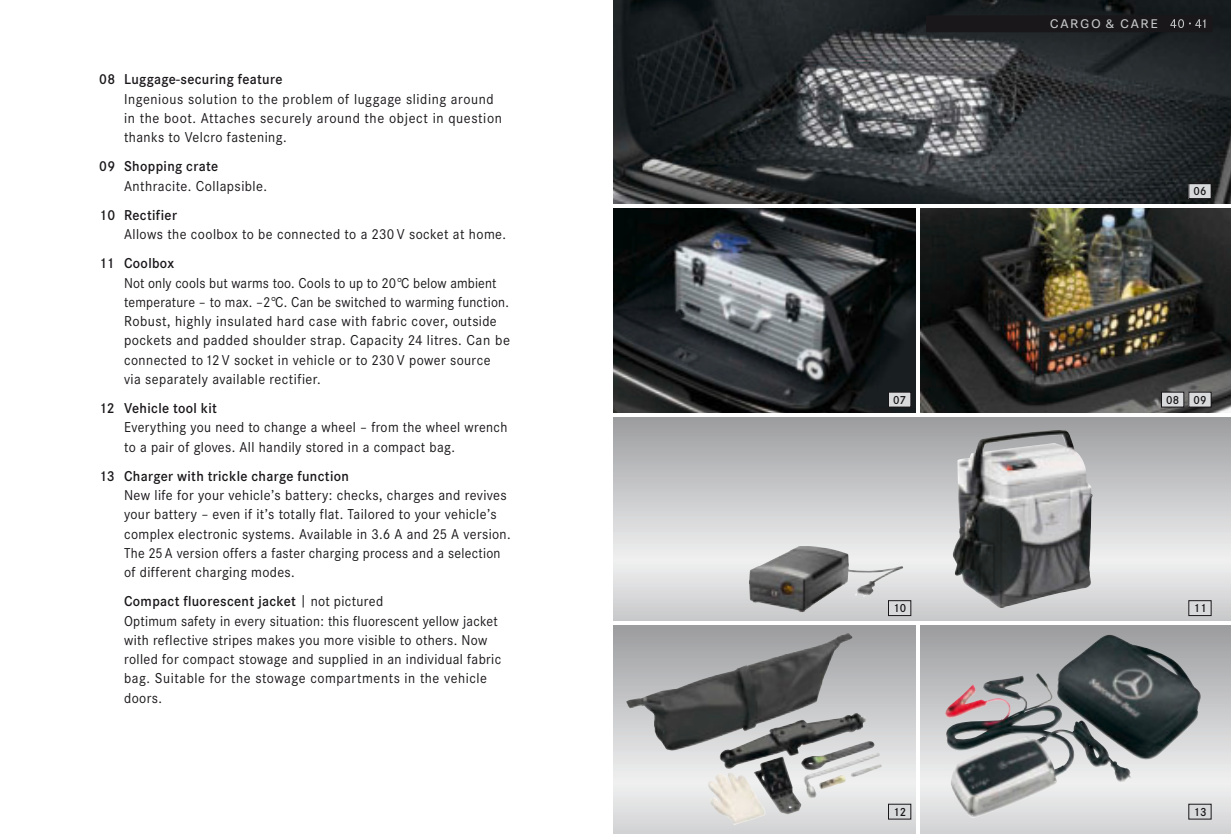
<style>
.page{position:relative;width:1231px;height:834px;background:#fff}
.page>*{position:absolute;margin:0;border:0;box-sizing:border-box;transform-origin:0 0}
.t1{font:17.5px "Corporate S Pro";letter-spacing:.075em;color:#c3c6c8}
.t2{font:14.88px/19.2px "Corporate S Pro";letter-spacing:.025em;color:#1a171a;scale:.95 1}
.t3{font:14.88px/19.2px "Corporate S Pro";letter-spacing:.025em;color:#1a171a;scale:.93 1}
.t4{font:14.88px/19.2px "Corporate S Pro";letter-spacing:.025em;color:#1a171a;scale:.96 1}
.t5{font:600 14.88px "Corporate S Pro";letter-spacing:.025em;color:#1a171a;scale:.95 1}
.t6{font:14.88px/19.2px "Corporate S Pro";letter-spacing:.025em;color:#1a171a;scale:.94 1}
.t7{font:600 12.25px "Corporate S Pro";letter-spacing:.025em;color:#1a171a;scale:.95 1}
.s1{font-weight:600}
</style>
<div class="page">
<svg style="left:613px;top:625px;width:302px;height:208px;background:#a7a8a8"></svg>
<img style="left:790px;top:722px;width:91px;height:76px">
<img style="left:613px;top:0;width:617px;height:203px">
<svg style="left:613px;top:417px;width:617px;height:203px;background:#c7c8ca"></svg>
<img style="left:952px;top:435px;width:138px;height:173px">
<svg style="left:920px;top:625px;width:310px;height:208px;background:#adb0b1"></svg>
<img style="left:945px;top:673px;width:187px;height:110px">
<img style="left:748px;top:546px;width:155px;height:66px">
<img style="left:920px;top:208px;width:310px;height:204px">
<img style="left:613px;top:208px;width:302px;height:204px">
<div style="left:888px;top:392px;width:22px;height:15px;background:#d8dadb"></div>
<div style="left:888px;top:600px;width:22px;height:15px;background:#d8dadb"></div>
<div style="left:888px;top:600px;width:22px;height:15px;border:1px solid #1a171a"></div>
<div style="left:888px;top:804px;width:22px;height:15px;background:#d8dadb"></div>
<div style="left:888px;top:803px;width:22px;height:16px;border:1px solid #1a171a"></div>
<div style="left:1188px;top:184px;width:22px;height:14px;background:#d8dadb"></div>
<div style="left:1188px;top:183px;width:23px;height:16px;border:1px solid #1a171a"></div>
<div style="left:1188px;top:392px;width:22px;height:15px;background:#d8dadb"></div>
<div style="left:1188px;top:600px;width:22px;height:15px;background:#d8dadb"></div>
<div style="left:1188px;top:600px;width:23px;height:15px;border:1px solid #1a171a"></div>
<div style="left:1188px;top:804px;width:22px;height:15px;background:#d8dadb"></div>
<div style="left:1188px;top:803px;width:23px;height:16px;border:1px solid #1a171a"></div>
<div style="left:1161px;top:392px;width:22px;height:15px;background:#d8dadb"></div>
<div style="left:926px;top:16px;width:285px;height:16px;background:#1a171a"></div>
<svg style="left:1170px;top:19px;width:35px;height:9px"></svg>
<p class="t5" style="left:99px;top:74px;width:194px">08 Luggage-securing feature</p>
<p class="t2" style="left:124px;top:90px;width:399px">Ingenious solution to the problem of luggage sliding around in the boot. Attaches securely around the object in question thanks to Velcro fastening.</p>
<p class="t5" style="left:99px;top:160px;width:127px">09 Shopping crate</p>
<p class="t4" style="left:124px;top:177px;width:151px">Anthracite. Collapsible.</p>
<p class="t5" style="left:99px;top:209px;width:83px">10 Rectifier</p>
<p class="t2" style="left:124px;top:226px;width:403px">Allows the coolbox to be connected to a 230 V socket at home.</p>
<p class="t5" style="left:99px;top:257px;width:80px">11 Coolbox</p>
<p class="t3" style="left:124px;top:274px;width:416px">Not only cools but warms too. Cools to up to 20°C below ambient temperature – to max. –2°C. Can be switched to warming function.<br>Robust, highly insulated hard case with fabric cover, outside pockets and padded shoulder strap. Capacity 24 litres. Can be connected to 12 V socket in vehicle or to 230 V power source via separately available rectifier.</p>
<p class="t5" style="left:99px;top:402px;width:125px">12 Vehicle tool kit</p>
<p class="t6" style="left:124px;top:419px;width:409px">Everything you need to change a wheel – from the wheel wrench to a pair of gloves. All handily stored in a compact bag.</p>
<p class="t5" style="left:99px;top:470px;width:264px">13 Charger with trickle charge function</p>
<p class="t4" style="left:124px;top:486px;width:404px">New life for your vehicle’s battery: checks, charges and revives your battery – even if it’s totally flat. Tailored to your vehicle’s complex electronic systems. Available in 3.6 A and 25 A version.<br>The 25 A version offers a faster charging process and a selection of different charging modes.</p>
<p class="t2" style="left:124px;top:593px;width:398px"><span class="s1">Compact fluorescent jacket</span> | not pictured<br>Optimum safety in every situation: this fluorescent yellow jacket with reflective stripes makes you more visible to others. Now rolled for compact stowage and supplied in an individual fabric bag. Suitable for the stowage compartments in the vehicle doors.</p>
<p class="t1" style="left:1049px;top:15px;width:110px">cargo &amp; care</p>
<p class="t7" style="left:1193px;top:186px;width:15px">06</p>
<p class="t7" style="left:893px;top:394px;width:15px">07</p>
<p class="t7" style="left:1165px;top:394px;width:15px">08</p>
<p class="t7" style="left:1193px;top:394px;width:15px">09</p>
<p class="t7" style="left:893px;top:603px;width:15px">10</p>
<p class="t7" style="left:1193px;top:603px;width:15px">11</p>
<p class="t7" style="left:893px;top:806px;width:15px">12</p>
<p class="t7" style="left:1193px;top:806px;width:15px">13</p>
</div>
